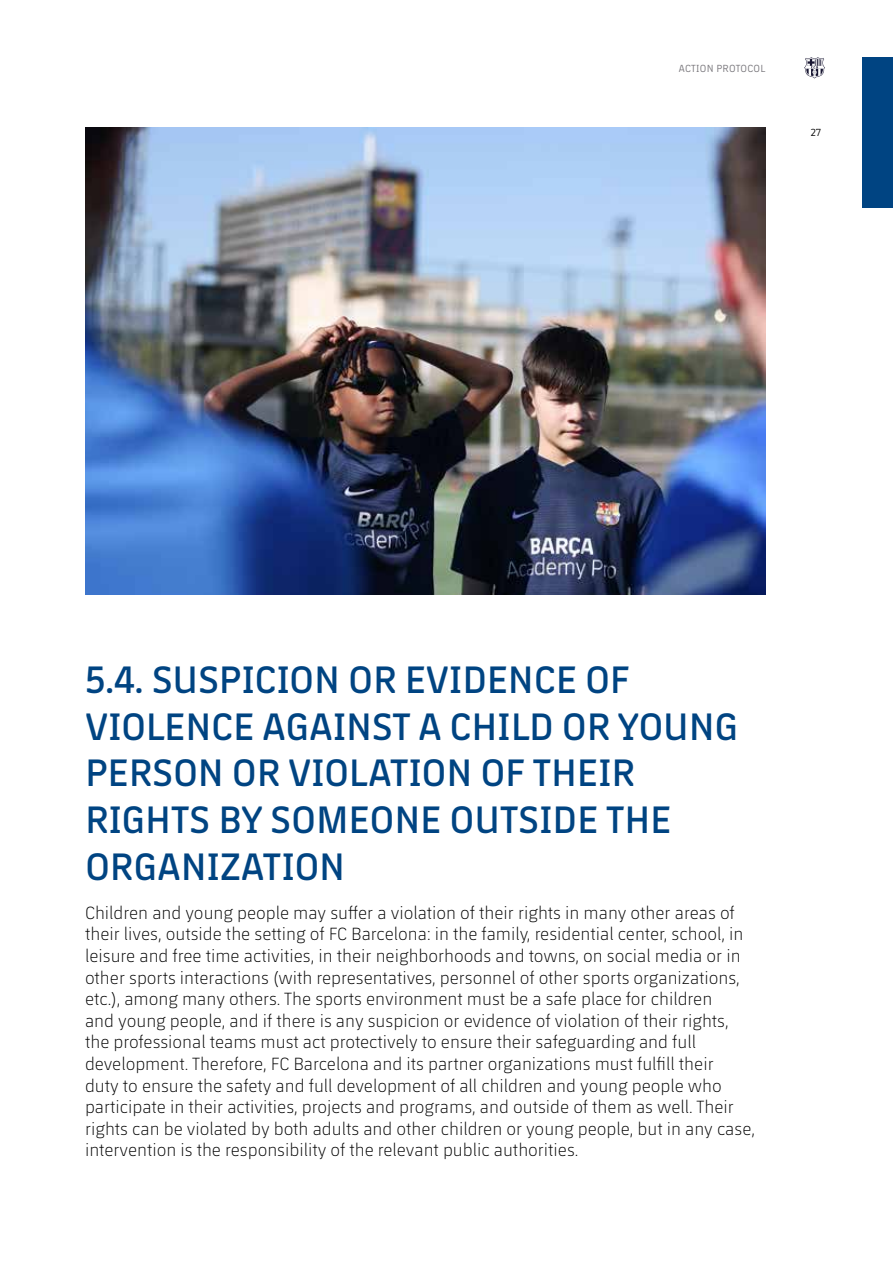
<style>
.page{position:relative;width:893px;height:1263px;background:#fff}
.page>*{position:absolute;margin:0;border:0;box-sizing:border-box;transform-origin:0 0}
.t1{font:600 39px/46.8px "FCBARCELONA";letter-spacing:.01em;color:#004482}
.t2{font:300 18px/21.6px "FCBARCELONA";color:#000}
.t3{font:10.5px "FCBARCELONA";letter-spacing:.025em;color:#77757a}
.t4{font:10.5px "FCBARCELONA";color:#000}
</style>
<div class="page">
<div style="left:862px;top:57px;width:31px;height:151px;background:#004482"></div>
<svg style="left:804px;top:57px;width:21px;height:21px"></svg>
<img style="left:85px;top:128px;width:680px;height:466px">
<p class="t3" style="left:679px;top:62px;width:88px">ACTION PROTOCOL</p>
<p class="t4" style="left:811px;top:126px;width:11px">27</p>
<h1 class="t1" style="left:85px;top:654px;width:655px">5.4. SUSPICION OR EVIDENCE OF<br>VIOLENCE AGAINST A CHILD OR YOUNG<br>PERSON OR VIOLATION OF THEIR<br>RIGHTS BY SOMEONE OUTSIDE THE<br>ORGANIZATION</h1>
<p class="t2" style="left:85px;top:901px;width:672px">Children and young people may suffer a violation of their rights in many other areas of their lives, outside the setting of FC Barcelona: in the family, residential center, school, in leisure and free time activities, in their neighborhoods and towns, on social media or in other sports interactions (with representatives, personnel of other sports organizations, etc.), among many others. The sports environment must be a safe place for children<br>and young people, and if there is any suspicion or evidence of violation of their rights, the professional teams must act protectively to ensure their safeguarding and full development. Therefore, FC Barcelona and its partner organizations must fulfill their<br>duty to ensure the safety and full development of all children and young people who participate in their activities, projects and programs, and outside of them as well. Their rights can be violated by both adults and other children or young people, but in any case, intervention is the responsibility of the relevant public authorities.</p>
</div>
